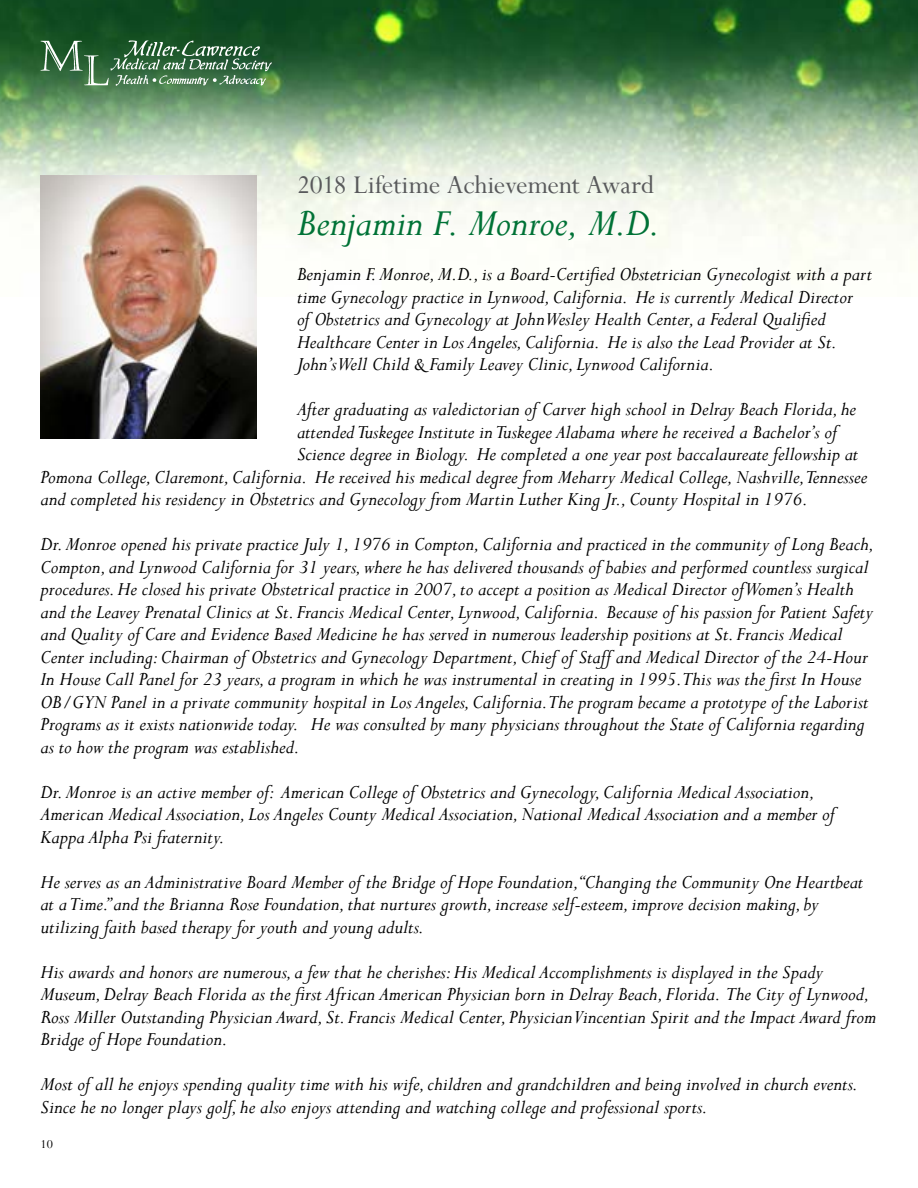
<style>
.page{position:relative;width:918px;height:1188px;background:#fff}
.page>*{position:absolute;margin:0;border:0;box-sizing:border-box;transform-origin:0 0}
.t1{font:italic 42px "Perpetua";letter-spacing:-.005em;color:#007236}
.t2{font:28.5px "Perpetua";letter-spacing:-.01em;color:#58595b}
.t3{font:italic 21px/22.5px "Perpetua";color:#000}
.t4{font:13.5px "Perpetua";color:#000}
</style>
<div class="page">
<img style="left:0;top:0;width:918px;height:297px">
<svg style="left:40px;top:40px;width:232px;height:46px;background:#4e7c58"></svg>
<img style="left:40px;top:176px;width:216px;height:263px">
<h2 class="t2" style="left:297px;top:167px;width:359px">2018 Lifetime Achievement Award</h2>
<h1 class="t1" style="left:297px;top:197px;width:365px">Benjamin F. Monroe, M.D.</h1>
<p class="t3" style="left:297px;top:262px;width:577px">Benjamin F. Monroe, M.D., is a Board-Certified Obstetrician Gynecologist with a part time Gynecology practice in Lynwood, California. He is currently Medical Director<br>of Obstetrics and Gynecology at John Wesley Health Center, a Federal Qualified Healthcare Center in Los Angeles, California. He is also the Lead Provider at St.<br>John’s Well Child &amp; Family Leavey Clinic, Lynwood California.</p>
<p class="t3" style="left:297px;top:397px;width:561px">After graduating as valedictorian of Carver high school in Delray Beach Florida, he</p>
<p class="t3" style="left:297px;top:420px;width:542px">attended Tuskegee Institute in Tuskegee Alabama where he received a Bachelor’s of</p>
<p class="t3" style="left:297px;top:442px;width:563px">Science degree in Biology. He completed a one year post baccalaureate fellowship at</p>
<p class="t3" style="left:41px;top:465px;width:828px">Pomona College, Claremont, California. He received his medical degree from Meharry Medical College, Nashville,Tennessee</p>
<p class="t3" style="left:41px;top:487px;width:769px">and completed his residency in Obstetrics and Gynecology from Martin Luther King Jr., County Hospital in 1976.</p>
<p class="t3" style="left:41px;top:532px;width:835px">Dr. Monroe opened his private practice July 1, 1976 in Compton, California and practiced in the community of Long Beach, Compton, and Lynwood California for 31 years, where he has delivered thousands of babies and performed countless surgical procedures. He closed his private Obstetrical practice in 2007, to accept a position as Medical Director of Women’s Health and the Leavey Prenatal Clinics at St. Francis Medical Center, Lynwood, California. Because of his passion for Patient Safety and Quality of Care and Evidence Based Medicine he has served in numerous leadership positions at St. Francis Medical Center including: Chairman of Obstetrics and Gynecology Department, Chief of Staff and Medical Director of the 24-Hour In House Call Panel for 23 years, a program in which he was instrumental in creating in 1995.This was the first In House OB/GYN Panel in a private community hospital in Los Angeles, California.The program became a prototype of the Laborist Programs as it exists nationwide today. He was consulted by many physicians throughout the State of California regarding as to how the program was established.</p>
<p class="t3" style="left:41px;top:780px;width:796px">Dr. Monroe is an active member of: American College of Obstetrics and Gynecology, California Medical Association,<br>American Medical Association, Los Angeles County Medical Association, National Medical Association and a member of<br>Kappa Alpha Psi fraternity.</p>
<p class="t3" style="left:41px;top:870px;width:824px">He serves as an Administrative Board Member of the Bridge of Hope Foundation,“Changing the Community One Heartbeat at a Time.” and the Brianna Rose Foundation, that nurtures growth, increase self-esteem, improve decision making, by utilizing faith based therapy for youth and young adults.</p>
<p class="t3" style="left:41px;top:960px;width:837px">His awards and honors are numerous, a few that he cherishes: His Medical Accomplishments is displayed in the Spady Museum, Delray Beach Florida as the first African American Physician born in Delray Beach, Florida. The City of Lynwood, Ross Miller Outstanding Physician Award, St. Francis Medical Center, Physician Vincentian Spirit and the Impact Award from Bridge of Hope Foundation.</p>
<p class="t3" style="left:41px;top:1072px;width:819px">Most of all he enjoys spending quality time with his wife, children and grandchildren and being involved in church events.<br>Since he no longer plays golf, he also enjoys attending and watching college and professional sports.</p>
<p class="t4" style="left:40px;top:1135px;width:14px">10</p>
</div>
